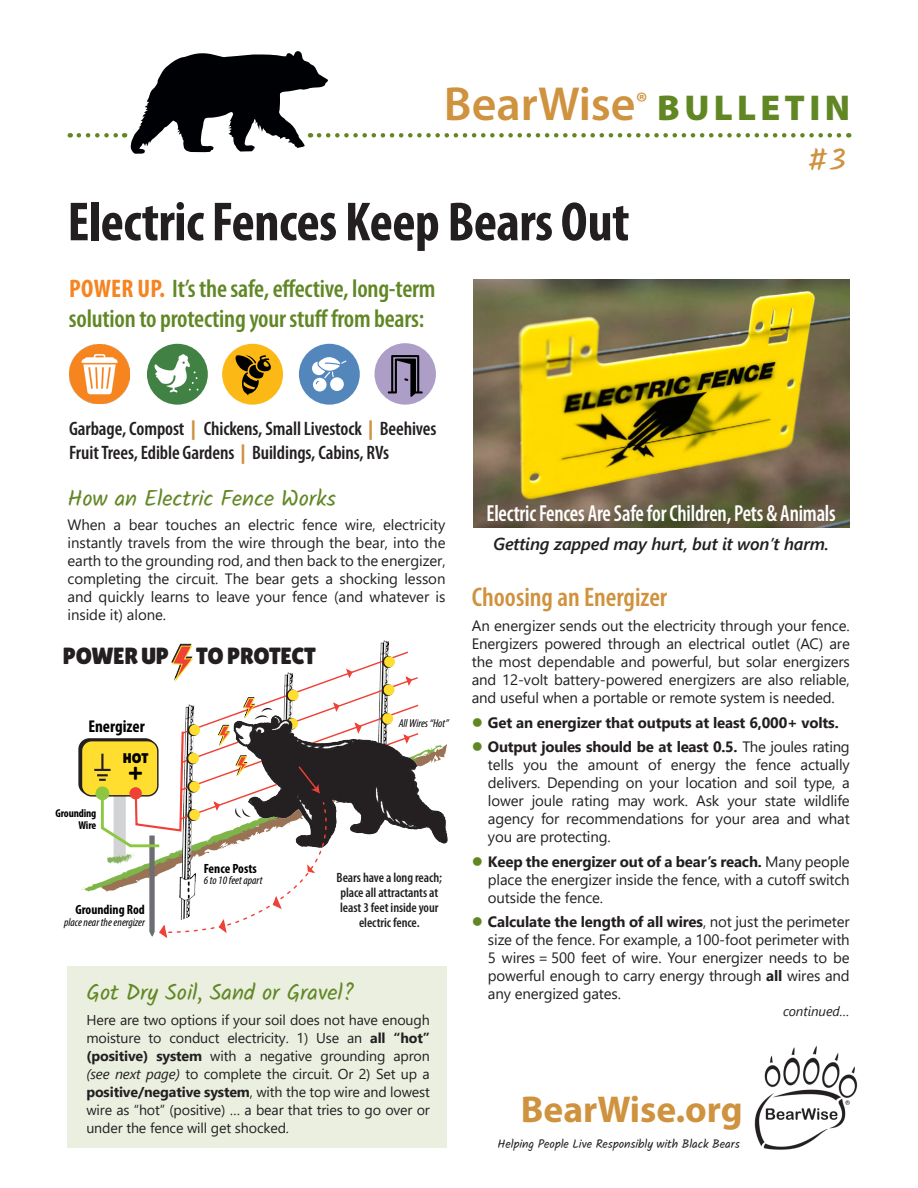
<style>
.page{position:relative;width:918px;height:1188px;background:#fff}
.page>*{position:absolute;margin:0;border:0;box-sizing:border-box;transform-origin:0 0}
.t1{font:700 condensed 55.5px "Myriad Pro";letter-spacing:-.01em;color:#231f20}
.headline{font:600 48px "Myriad Pro";color:#cf923e}
.t2{font:700 37.5px "Myriad Pro";color:#cf923e}
.t3{font:30px "Kalam";color:#cf923e}
.headline-more_space{font:600 condensed 27px "Myriad Pro";color:#cf923e}
.headline-more_space-2{font:600 condensed 25.5px/30px "Myriad Pro";letter-spacing:-.01em;color:#618724}
.t4{font:25.2px "Lilita One";color:#000}
.t5{font:23.4px "Lilita One";letter-spacing:-.02em;color:#231f20}
.Headline-white{font:600 condensed 23.25px "Myriad Pro";letter-spacing:-.01em;color:#fff;scale:.92 1}
.subhead{font:22.5px "Kalam";letter-spacing:-.005em;color:#618724}
.bullets-condensed{font:600 condensed 19.5px/24px "Myriad Pro";letter-spacing:-.005em;color:#231f20}
.Paragraph_Style_1{font:italic 600 17.25px "Segoe UI";letter-spacing:-.01em;color:#231f20}
.t6{font:700 condensed 17.1px "Myriad Pro";color:#000}
.body{font:15px/18px "Segoe UI";letter-spacing:-.01em;color:#231f20;text-align:justify}
.t7{font:700 15px "Segoe UI";letter-spacing:-.01em;color:#231f20}
.body-2{font:14.25px/18px "Segoe UI";letter-spacing:-.01em;color:#231f20;text-align:justify}
.t8{font:13.95px "Lilita One";color:#000}
.body-3{font:600 condensed 13.5px/15px "Myriad Pro";letter-spacing:-.005em;color:#231f20;text-align:center}
.body-4{font:italic 13.5px "Segoe UI";letter-spacing:-.005em;color:#231f20}
.t9{font:700 condensed 13.35px "Myriad Pro";color:#000}
.t10{font:12px "Kalam";letter-spacing:-.005em;color:#231f20}
.t11{font:italic condensed 11.4px "Myriad Pro";color:#000}
.t12{font:700 condensed 11.4px/12.3px "Myriad Pro";letter-spacing:-.015em;color:#000;text-align:right}
.s1{font-weight:900;font-size:36px;color:#618724}
.s2{font-weight:700;color:#f58421}
.s3{font-weight:900;font-stretch:normal;color:#cf923e}
.s4{font-weight:700}
.s5{font-style:italic}
</style>
<div class="page">
<div style="left:68px;top:966px;width:379px;height:182px;background:#eaefe0"></div>
<img style="left:754px;top:1046px;width:104px;height:104px">
<img style="left:473px;top:279px;width:377px;height:249px">
<img style="left:70px;top:344px;width:59px;height:60px">
<div style="left:222px;top:344px;width:61px;height:61px;background:#fcb814;border-radius:50%"></div>
<svg style="left:236px;top:355px;width:35px;height:40px"></svg>
<div style="left:299px;top:344px;width:61px;height:61px;background:#5387bb;border-radius:50%"></div>
<svg style="left:312px;top:357px;width:34px;height:34px"></svg>
<div style="left:147px;top:344px;width:61px;height:61px;background:#428144;border-radius:50%"></div>
<svg style="left:155px;top:354px;width:43px;height:39px"></svg>
<div style="left:374px;top:343px;width:62px;height:62px;background:#ad9ec7;border-radius:50%"></div>
<svg style="left:387px;top:355px;width:36px;height:42px"></svg>
<div style="left:78px;top:738px;width:78px;height:57px;border:1px solid #231f20;border-radius:10px"></div>
<div style="left:82px;top:741px;width:76px;height:55px;background:#ffde2f;border-radius:10px"></div>
<div style="left:81px;top:740px;width:78px;height:57px;border:1px solid #231f20;border-radius:10px"></div>
<svg style="left:91px;top:643px;width:352px;height:295px"></svg>
<svg style="left:79px;top:51px;width:770px;height:103px"></svg>
<div style="left:332px;top:854px;width:115px;height:73px;background:#fff"></div>
<h1 class="headline" style="left:444px;top:74px;width:408px">BearWise<sup>®</sup> <span class="s1">BULLETIN</span></h1>
<p class="t3" style="left:808px;top:139px;width:40px">#3</p>
<p class="t1" style="left:68px;top:187px;width:563px">Electric Fences Keep Bears Out</p>
<h2 class="headline-more_space-2" style="left:69px;top:273px;width:368px"><span class="s2">POWER UP.</span> It’s the safe, effective, long-term solution to protecting your stuff from bears:</h2>
<p class="bullets-condensed" style="left:69px;top:416px;width:369px">Garbage, Compost <span class="s3">|</span> Chickens, Small Livestock <span class="s3">|</span> Beehives<br>Fruit Trees, Edible Gardens <span class="s3">|</span> Buildings, Cabins, RVs</p>
<h2 class="subhead" style="left:68px;top:482px;width:270px">How an Electric Fence Works</h2>
<p class="body" style="left:68px;top:515px;width:380px">When a bear touches an electric fence wire, electricity instantly travels from the wire through the bear, into the earth to the grounding rod, and then back to the energizer, completing the circuit. The bear gets a shocking lesson and quickly learns to leave your fence (and whatever is inside it) alone.</p>
<p class="t5" style="left:63px;top:642px;width:255px">POWER UP TO PROTECT</p>
<p class="t6" style="left:88px;top:715px;width:58px">Energizer</p>
<p class="t12" style="left:56px;top:807px;width:42px">Grounding<br>Wire</p>
<p class="t8" style="left:123px;top:750px;width:27px">HOT</p>
<p class="t4" style="left:128px;top:759px;width:17px">+</p>
<p class="t9" style="left:75px;top:901px;width:71px">Grounding Rod</p>
<p class="t11" style="left:64px;top:916px;width:82px">place near the energizer</p>
<p class="t9" style="left:204px;top:860px;width:55px">Fence Posts</p>
<p class="t11" style="left:204px;top:873px;width:60px">6 to 10 feet apart</p>
<p class="t11" style="left:399px;top:716px;width:52px">All Wires “Hot”</p>
<p class="body-3" style="left:337px;top:869px;width:107px">Bears have a long reach; place all attractants at least 3 feet inside your electric fence.</p>
<h2 class="subhead" style="left:86px;top:977px;width:270px">Got Dry Soil, Sand or Gravel?</h2>
<p class="body-2" style="left:86px;top:1009px;width:345px">Here are two options if your soil does not have enough moisture to conduct electricity. 1) Use an <span class="s4">all “hot” (positive) system</span> with a negative grounding apron <span class="s5">(see next page)</span> to complete the circuit. Or 2) Set up a <span class="s4">positive/negative system</span>, with the top wire and lowest wire as “hot” (positive) … a bear that tries to go over or under the fence will get shocked.</p>
<p class="Headline-white" style="left:487px;top:499px;width:381px">Electric Fences Are Safe for Children, Pets &amp; Animals</p>
<p class="Paragraph_Style_1" style="left:493px;top:528px;width:337px">Getting zapped may hurt, but it won’t harm.</p>
<h2 class="headline-more_space" style="left:472px;top:581px;width:197px">Choosing an Energizer</h2>
<p class="body" style="left:472px;top:615px;width:380px">An energizer sends out the electricity through your fence.<br>Energizers powered through an electrical outlet (AC) are the most dependable and powerful, but solar energizers and 12-volt battery-powered energizers are also reliable, and useful when a portable or remote system is needed.</p>
<p class="t7" style="left:488px;top:708px;width:352px">Get an energizer that outputs at least 6,000+ volts.</p>
<p class="body" style="left:488px;top:736px;width:363px"><span class="s4">Output joules should be at least 0.5.</span> The joules rating tells you the amount of energy the fence actually delivers. Depending on your location and soil type, a lower joule rating may work. Ask your state wildlife agency for recommendations for your area and what you are protecting.</p>
<p class="body" style="left:488px;top:851px;width:363px"><span class="s4">Keep the energizer out of a bear’s reach.</span> Many people place the energizer inside the fence, with a cutoff switch outside the fence.</p>
<p class="body" style="left:488px;top:911px;width:363px"><span class="s4">Calculate the length of all wires</span>, not just the perimeter size of the fence. For example, a 100-foot perimeter with 5 wires = 500 feet of wire. Your energizer needs to be powerful enough to carry energy through <span class="s4">all</span> wires and any energized gates.</p>
<p class="body-4" style="left:783px;top:999px;width:68px">continued…</p>
<h3 class="t2" style="left:521px;top:1085px;width:224px">BearWise.org</h3>
<p class="t10" style="left:498px;top:1136px;width:244px">Helping People Live Responsibly with Black Bears</p>
</div>
